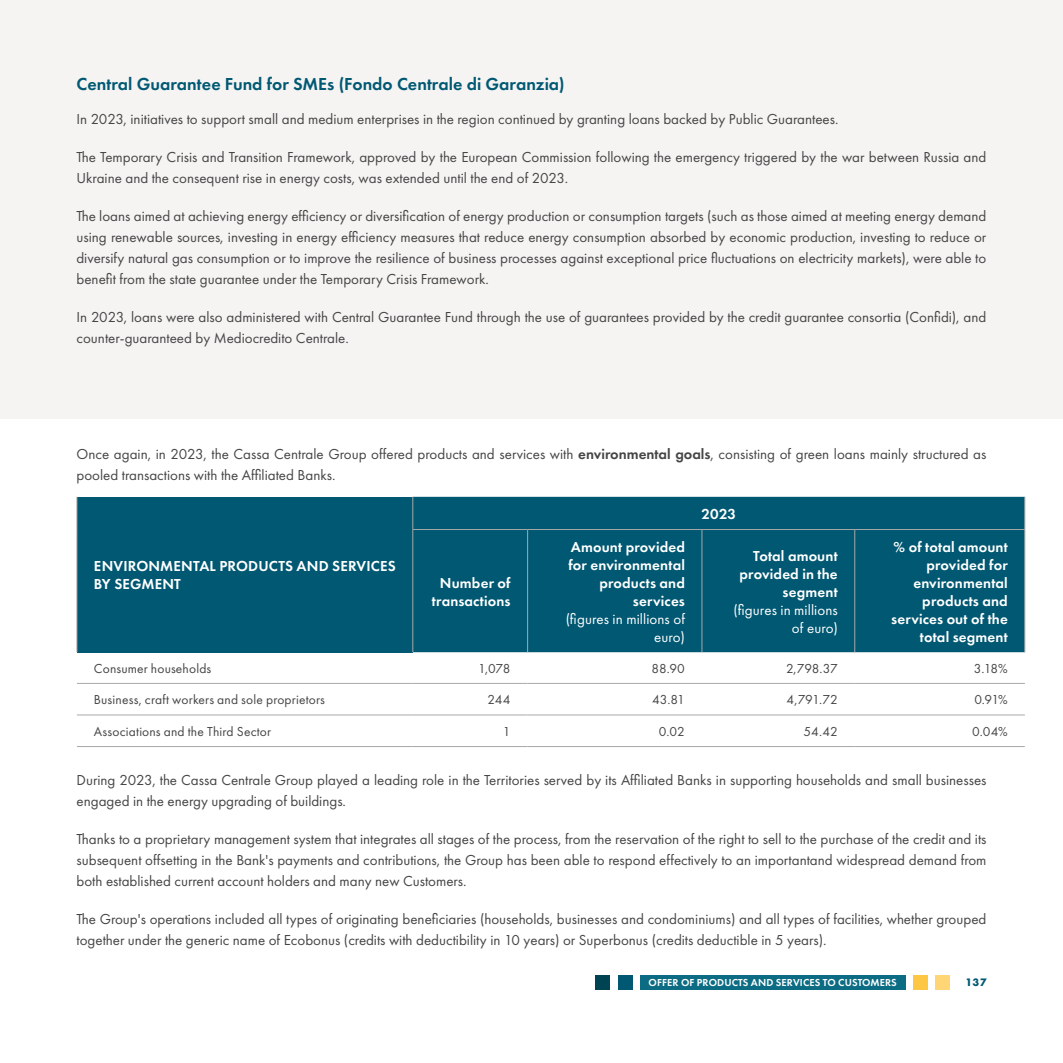
<style>
.page{position:relative;width:1063px;height:1063px;background:#fff}
.page>*{position:absolute;margin:0;border:0;box-sizing:border-box;transform-origin:0 0}
.t1{font:600 18px "Futura PT";color:#005872}
.t2{font:15px/21px "Futura PT";color:#464545}
.t3{font:600 15px/18px "Futura PT";letter-spacing:.01em;color:#fff;text-align:right}
.t4{font:15px/18px "Futura PT";letter-spacing:.005em;color:#fff;text-align:right}
.t5{font:13.5px "Futura PT";letter-spacing:.01em;color:#464545}
.t6{font:700 11.25px "Futura PT";color:#005872}
.t7{font:600 10.5px "Futura PT";letter-spacing:.01em;color:#fff}
.s1{font-weight:600}
</style>
<div class="page">
<div style="left:913px;top:975px;width:15px;height:15px;background:#fdc643"></div>
<div style="left:618px;top:975px;width:15px;height:15px;background:#005872"></div>
<div style="left:595px;top:975px;width:15px;height:15px;background:#004454"></div>
<div style="left:640px;top:975px;width:265px;height:15px;background:#0c6c83"></div>
<div style="left:935px;top:975px;width:15px;height:15px;background:#ffd576"></div>
<div style="left:0;top:0;width:1063px;height:419px;background:#f5f4f3"></div>
<div style="left:77px;top:497px;width:336px;height:155px;background:#005872"></div>
<div style="left:413px;top:497px;width:611px;height:155px;background:#005872"></div>
<hr style="left:1024px;top:530px;width:1px;height:122px;background:#a9a9a9">
<hr style="left:413px;top:746px;width:115px;height:1px;background:#a9a9a9">
<hr style="left:77px;top:497px;width:1px;height:33px;background:#a9a9a9">
<hr style="left:77px;top:530px;width:1px;height:122px;background:#a9a9a9">
<hr style="left:412px;top:530px;width:1px;height:122px;background:#a9a9a9">
<hr style="left:412px;top:497px;width:1px;height:32px;background:#a9a9a9">
<hr style="left:412px;top:529px;width:116px;height:1px;background:#a9a9a9">
<hr style="left:528px;top:529px;width:174px;height:1px;background:#a9a9a9">
<hr style="left:702px;top:529px;width:153px;height:1px;background:#a9a9a9">
<hr style="left:855px;top:529px;width:170px;height:1px;background:#a9a9a9">
<hr style="left:413px;top:683px;width:115px;height:1px;background:#a9a9a9">
<hr style="left:528px;top:683px;width:174px;height:1px;background:#a9a9a9">
<hr style="left:702px;top:683px;width:153px;height:1px;background:#a9a9a9">
<hr style="left:855px;top:683px;width:170px;height:1px;background:#a9a9a9">
<hr style="left:413px;top:715px;width:115px;height:1px;background:#a9a9a9">
<hr style="left:528px;top:715px;width:174px;height:1px;background:#a9a9a9">
<hr style="left:702px;top:715px;width:153px;height:1px;background:#a9a9a9">
<hr style="left:855px;top:715px;width:170px;height:1px;background:#a9a9a9">
<hr style="left:528px;top:746px;width:174px;height:1px;background:#a9a9a9">
<hr style="left:702px;top:746px;width:153px;height:1px;background:#a9a9a9">
<hr style="left:855px;top:746px;width:170px;height:1px;background:#a9a9a9">
<hr style="left:77px;top:683px;width:336px;height:1px;background:#a9a9a9">
<hr style="left:77px;top:715px;width:336px;height:1px;background:#a9a9a9">
<hr style="left:77px;top:746px;width:336px;height:1px;background:#a9a9a9">
<hr style="left:1024px;top:497px;width:1px;height:32px;background:#a9a9a9">
<hr style="left:527px;top:530px;width:1px;height:122px;background:#a9a9a9">
<hr style="left:702px;top:530px;width:1px;height:122px;background:#a9a9a9">
<hr style="left:854px;top:530px;width:1px;height:122px;background:#a9a9a9">
<p class="t1" style="left:77px;top:73px;width:489px">Central Guarantee Fund for SMEs (Fondo Centrale di Garanzia)</p>
<p class="t2" style="left:77px;top:108px;width:763px">In 2023, initiatives to support small and medium enterprises in the region continued by granting loans backed by Public Guarantees.</p>
<p class="t2" style="left:77px;top:146px;width:911px">The Temporary Crisis and Transition Framework, approved by the European Commission following the emergency triggered by the war between Russia and<br>Ukraine and the consequent rise in energy costs, was extended until the end of 2023.</p>
<p class="t2" style="left:77px;top:205px;width:911px;text-align:justify">The loans aimed at achieving energy efficiency or diversification of energy production or consumption targets (such as those aimed at meeting energy demand using renewable sources, investing in energy efficiency measures that reduce energy consumption absorbed by economic production, investing to reduce or diversify natural gas consumption or to improve the resilience of business processes against exceptional price fluctuations on electricity markets), were able to benefit from the state guarantee under the Temporary Crisis Framework.</p>
<p class="t2" style="left:77px;top:306px;width:911px">In 2023, loans were also administered with Central Guarantee Fund through the use of guarantees provided by the credit guarantee consortia (Confidi), and counter-guaranteed by Mediocredito Centrale.</p>
<p class="t2" style="left:77px;top:443px;width:911px">Once again, in 2023, the Cassa Centrale Group offered products and services with <span class="s1">environmental goals</span>, consisting of green loans mainly structured as pooled transactions with the Affiliated Banks.</p>
<p class="t3" style="left:94px;top:557px;width:303px;text-align:left">ENVIRONMENTAL PRODUCTS AND SERVICES<br>BY SEGMENT</p>
<p class="t3" style="left:432px;top:573px;width:80px;text-align:center">Number of transactions</p>
<p class="t3" style="left:568px;top:537px;width:118px">Amount provided for environmental products and services</p>
<p class="t4" style="left:566px;top:610px;width:121px">(figures in millions of euro)</p>
<p class="t3" style="left:702px;top:505px;width:36px">2023</p>
<p class="t3" style="left:740px;top:546px;width:100px">Total amount provided in the segment</p>
<p class="t4" style="left:734px;top:601px;width:106px">(figures in millions of euro)</p>
<p class="t3" style="left:891px;top:537px;width:118px">% of total amount provided for environmental products and services out of the total segment</p>
<p class="t5" style="left:94px;top:660px;width:119px">Consumer households</p>
<p class="t5" style="left:478px;top:660px;width:34px">1,078</p>
<p class="t5" style="left:652px;top:660px;width:35px">88.90</p>
<p class="t5" style="left:786px;top:660px;width:53px">2,798.37</p>
<p class="t5" style="left:974px;top:660px;width:35px">3.18%</p>
<p class="t5" style="left:94px;top:692px;width:233px">Business, craft workers and sole proprietors</p>
<p class="t5" style="left:487px;top:692px;width:25px">244</p>
<p class="t5" style="left:652px;top:692px;width:34px">43.81</p>
<p class="t5" style="left:786px;top:692px;width:53px">4,791.72</p>
<p class="t5" style="left:974px;top:692px;width:35px">0.91%</p>
<p class="t5" style="left:94px;top:723px;width:179px">Associations and the Third Sector</p>
<p class="t5" style="left:503px;top:723px;width:9px">1</p>
<p class="t5" style="left:659px;top:723px;width:28px">0.02</p>
<p class="t5" style="left:804px;top:723px;width:36px">54.42</p>
<p class="t5" style="left:972px;top:723px;width:37px">0.04%</p>
<p class="t2" style="left:77px;top:769px;width:912px">During 2023, the Cassa Centrale Group played a leading role in the Territories served by its Affiliated Banks in supporting households and small businesses engaged in the energy upgrading of buildings.</p>
<p class="t2" style="left:77px;top:828px;width:912px;text-align:justify">Thanks to a proprietary management system that integrates all stages of the process, from the reservation of the right to sell to the purchase of the credit and its subsequent offsetting in the Bank's payments and contributions, the Group has been able to respond effectively to an importantand widespread demand from both established current account holders and many new Customers.</p>
<p class="t2" style="left:77px;top:908px;width:911px">The Group's operations included all types of originating beneficiaries (households, businesses and condominiums) and all types of facilities, whether grouped together under the generic name of Ecobonus (credits with deductibility in 10 years) or Superbonus (credits deductible in 5 years).</p>
<p class="t7" style="left:649px;top:976px;width:250px">OFFER OF PRODUCTS AND SERVICES TO CUSTOMERS</p>
<p class="t6" style="left:966px;top:975px;width:22px">137</p>
</div>
